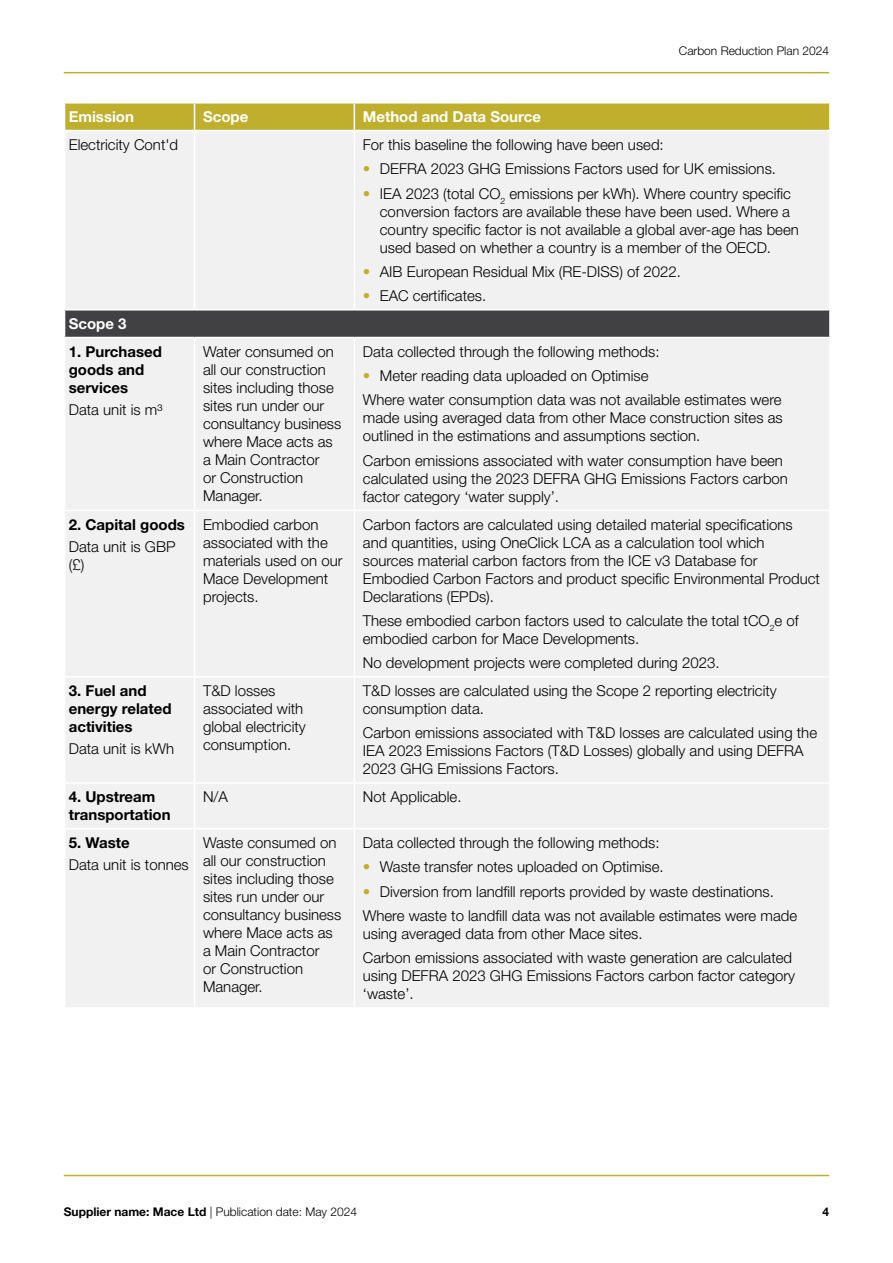
<style>
.page{position:relative;width:893px;height:1263px;background:#fff}
.page>*{position:absolute;margin:0;border:0;box-sizing:border-box;transform-origin:0 0}
.t1{font:300 15px/18px "Helvetica Neue LT Std";color:#000}
.t2{font:700 15px/18px "Helvetica Neue LT Std";color:#000}
.t3{font:700 15px "Helvetica Neue LT Std";color:#fff}
.t4{font:300 12px "Helvetica Neue LT Std";color:#000}
.t5{font:700 12px "Helvetica Neue LT Std";color:#000}
.s1{color:#c0af2c}
.s2{font-weight:700}
</style>
<div class="page">
<div style="left:65px;top:131px;width:764px;height:876px;background:#f1f1f2"></div>
<div style="left:65px;top:310px;width:765px;height:27px;background:#414042"></div>
<hr style="left:194px;top:131px;width:1px;height:178px;background:#fff">
<hr style="left:354px;top:131px;width:1px;height:178px;background:#fff">
<hr style="left:64px;top:309px;width:131px;height:1px;background:#fff">
<hr style="left:195px;top:309px;width:159px;height:1px;background:#fff">
<hr style="left:354px;top:309px;width:477px;height:1px;background:#fff">
<hr style="left:829px;top:310px;width:2px;height:27px;background:#fff">
<hr style="left:64px;top:337px;width:131px;height:1px;background:#fff">
<hr style="left:195px;top:337px;width:159px;height:1px;background:#fff">
<hr style="left:194px;top:338px;width:1px;height:172px;background:#fff">
<hr style="left:354px;top:337px;width:477px;height:1px;background:#fff">
<hr style="left:354px;top:338px;width:1px;height:172px;background:#fff">
<hr style="left:194px;top:511px;width:1px;height:165px;background:#fff">
<hr style="left:354px;top:511px;width:1px;height:165px;background:#fff">
<hr style="left:194px;top:678px;width:1px;height:104px;background:#fff">
<hr style="left:354px;top:678px;width:1px;height:104px;background:#fff">
<hr style="left:194px;top:784px;width:1px;height:44px;background:#fff">
<hr style="left:354px;top:784px;width:1px;height:44px;background:#fff">
<hr style="left:194px;top:829px;width:1px;height:178px;background:#fff">
<hr style="left:354px;top:829px;width:1px;height:178px;background:#fff">
<hr style="left:64px;top:510px;width:131px;height:1px;background:#fff">
<hr style="left:195px;top:510px;width:159px;height:1px;background:#fff">
<hr style="left:354px;top:510px;width:477px;height:1px;background:#fff">
<hr style="left:64px;top:676px;width:131px;height:2px;background:#fff">
<hr style="left:195px;top:676px;width:159px;height:2px;background:#fff">
<hr style="left:354px;top:676px;width:477px;height:2px;background:#fff">
<hr style="left:64px;top:782px;width:131px;height:2px;background:#fff">
<hr style="left:195px;top:782px;width:159px;height:2px;background:#fff">
<hr style="left:354px;top:782px;width:477px;height:2px;background:#fff">
<hr style="left:64px;top:828px;width:131px;height:1px;background:#fff">
<hr style="left:195px;top:828px;width:159px;height:1px;background:#fff">
<hr style="left:354px;top:828px;width:477px;height:1px;background:#fff">
<svg style="left:64px;top:103px;width:766px;height:28px;background:#c4b43a"></svg>
<hr style="left:64px;top:1175px;width:765px;height:1px;background:#c0af2c">
<hr style="left:64px;top:72px;width:765px;height:1px;background:#c0af2c">
<p class="t4" style="left:679px;top:44px;width:152px">Carbon Reduction Plan 2024</p>
<p class="t3" style="left:69px;top:107px;width:67px">Emission</p>
<p class="t3" style="left:203px;top:107px;width:47px">Scope</p>
<p class="t3" style="left:363px;top:107px;width:180px">Method and Data Source</p>
<p class="t1" style="left:69px;top:135px;width:111px">Electricity Cont'd</p>
<p class="t1" style="left:363px;top:135px;width:302px">For this baseline the following have been used:</p>
<p class="t1" style="left:363px;top:159px;width:415px"><span class="s1">•</span> DEFRA 2023 GHG Emissions Factors used for UK emissions.</p>
<p class="t1" style="left:380px;top:184px;width:421px;text-indent:-17px"><span class="s1">•</span> IEA 2023 (total CO<sub>2</sub> emissions per kWh). Where country specific conversion factors are available these have been used. Where a country specific factor is not available a global aver-age has been used based on whether a country is a member of the OECD.</p>
<p class="t1" style="left:363px;top:262px;width:320px"><span class="s1">•</span> AIB European Residual Mix (RE-DISS) of 2022.</p>
<p class="t1" style="left:363px;top:287px;width:125px"><span class="s1">•</span> EAC certificates.</p>
<p class="t3" style="left:69px;top:314px;width:59px">Scope 3</p>
<p class="t2" style="left:69px;top:342px;width:95px">1. Purchased goods and services</p>
<p class="t1" style="left:69px;top:400px;width:95px">Data unit is m³</p>
<p class="t1" style="left:203px;top:342px;width:140px">Water consumed on all our construction sites including those sites run under our consultancy business where Mace acts as a Main Contractor<br>or Construction<br>Manager.</p>
<p class="t1" style="left:363px;top:342px;width:298px">Data collected through the following methods:</p>
<p class="t1" style="left:363px;top:363px;width:420px;line-height:24.3px"><span class="s1">•</span> Meter reading data uploaded on Optimise<br>Where water consumption data was not available estimates were</p>
<p class="t1" style="left:363px;top:409px;width:421px">made using averaged data from other Mace construction sites as outlined in the estimations and assumptions section.</p>
<p class="t1" style="left:363px;top:451px;width:427px">Carbon emissions associated with water consumption have been calculated using the 2023 DEFRA GHG Emissions Factors carbon factor category ‘water supply’.</p>
<p class="t2" style="left:69px;top:515px;width:118px">2. Capital goods</p>
<p class="t1" style="left:69px;top:537px;width:108px">Data unit is GBP (£)</p>
<p class="t2" style="left:69px;top:681px;width:104px">3. Fuel and energy related activities</p>
<p class="t1" style="left:69px;top:740px;width:107px">Data unit is kWh</p>
<p class="t1" style="left:203px;top:515px;width:141px">Embodied carbon associated with the materials used on our<br>Mace Development projects.</p>
<p class="t1" style="left:363px;top:515px;width:459px">Carbon factors are calculated using detailed material specifications and quantities, using OneClick LCA as a calculation tool which<br>sources material carbon factors from the ICE v3 Database for Embodied Carbon Factors and product specific Environmental Product Declarations (EPDs).</p>
<p class="t1" style="left:363px;top:611px;width:437px">These embodied carbon factors used to calculate the total tCO<sub>2</sub>e of embodied carbon for Mace Developments.</p>
<p class="t1" style="left:363px;top:654px;width:358px">No development projects were completed during 2023.</p>
<p class="t1" style="left:203px;top:681px;width:104px">T&amp;D losses associated with global electricity consumption.</p>
<p class="t1" style="left:363px;top:681px;width:416px">T&amp;D losses are calculated using the Scope 2 reporting electricity consumption data.</p>
<p class="t1" style="left:363px;top:724px;width:456px">Carbon emissions associated with T&amp;D losses are calculated using the<br>IEA 2023 Emissions Factors (T&amp;D Losses) globally and using DEFRA<br>2023 GHG Emissions Factors.</p>
<p class="t2" style="left:69px;top:787px;width:103px">4. Upstream transportation</p>
<p class="t1" style="left:203px;top:787px;width:27px">N/A</p>
<p class="t1" style="left:363px;top:787px;width:100px">Not Applicable.</p>
<p class="t2" style="left:69px;top:833px;width:62px">5. Waste</p>
<p class="t1" style="left:69px;top:855px;width:122px">Data unit is tonnes</p>
<p class="t1" style="left:203px;top:833px;width:140px">Waste consumed on all our construction sites including those sites run under our consultancy business where Mace acts as a Main Contractor<br>or Construction<br>Manager.</p>
<p class="t1" style="left:363px;top:833px;width:298px">Data collected through the following methods:</p>
<p class="t1" style="left:363px;top:858px;width:302px"><span class="s1">•</span> Waste transfer notes uploaded on Optimise.</p>
<p class="t1" style="left:363px;top:879px;width:436px;line-height:24.3px"><span class="s1">•</span> Diversion from landfill reports provided by waste destinations.<br>Where waste to landfill data was not available estimates were made</p>
<p class="t1" style="left:363px;top:921px;width:431px;line-height:24.3px">using averaged data from other Mace sites.<br>Carbon emissions associated with waste generation are calculated</p>
<p class="t1" style="left:363px;top:967px;width:434px">using DEFRA 2023 GHG Emissions Factors carbon factor category ‘waste’.</p>
<p class="t4" style="left:64px;top:1204px;width:295px"><span class="s2">Supplier name: Mace Ltd</span> | Publication date: May 2024</p>
<p class="t5" style="left:822px;top:1204px;width:8px">4</p>
</div>
